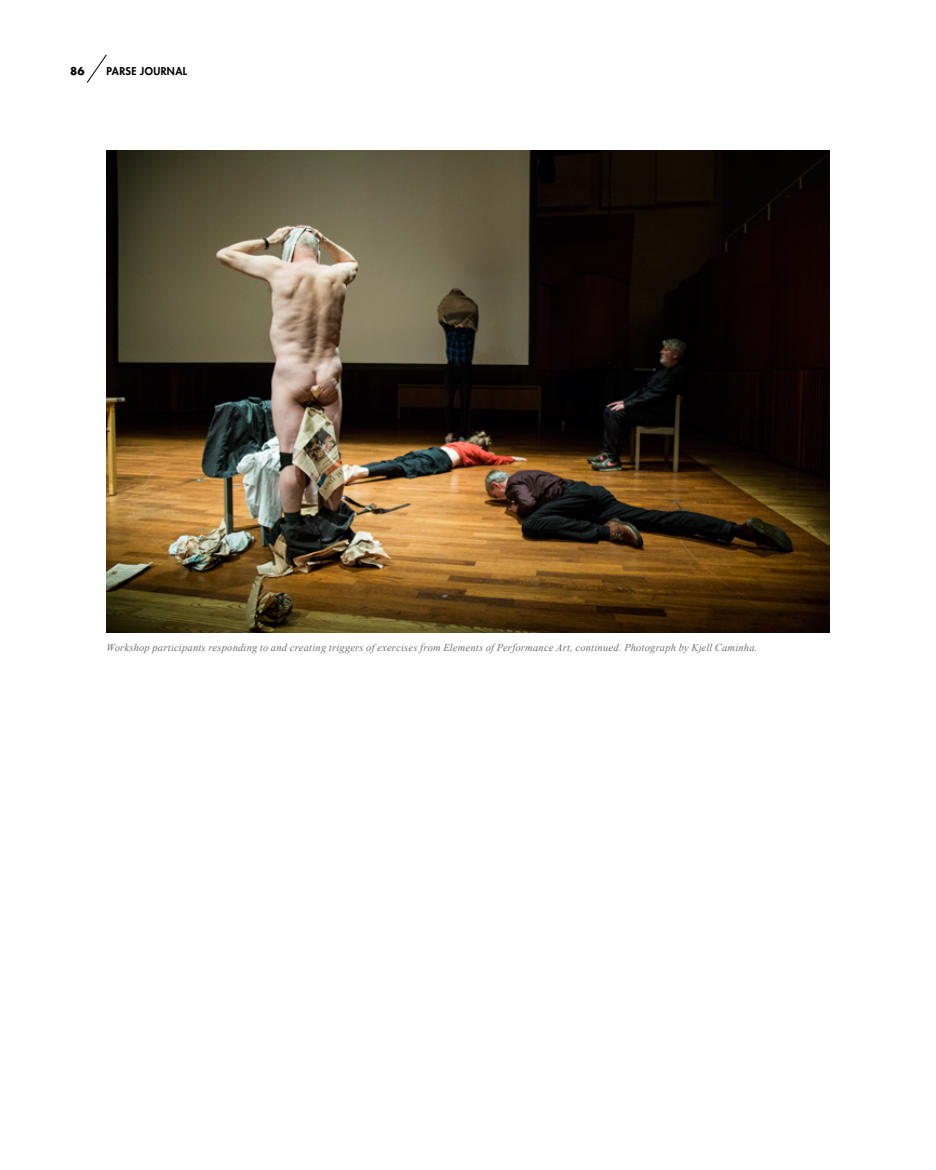
<style>
.page{position:relative;width:936px;height:1170px;background:#fff}
.page>*{position:absolute;margin:0;border:0;box-sizing:border-box;transform-origin:0 0}
.t1{font:italic 10.5px "Times New Roman";letter-spacing:.02em;color:#706f6f}
.t2{font:800 10.5px "Futura Std";letter-spacing:.04em;color:#000}
.t3{font:700 10.5px "Futura Std";color:#000}
</style>
<div class="page">
<svg style="left:87px;top:54px;width:20px;height:29px"></svg>
<img style="left:106px;top:151px;width:723px;height:481px">
<p class="t3" style="left:70px;top:64px;width:16px">86</p>
<p class="t2" style="left:106px;top:64px;width:82px">PARSE JOURNAL</p>
<p class="t1" style="left:106px;top:641px;width:652px">Workshop participants responding to and creating triggers of exercises from Elements of Performance Art, continued. Photograph by Kjell Caminha.</p>
</div>
